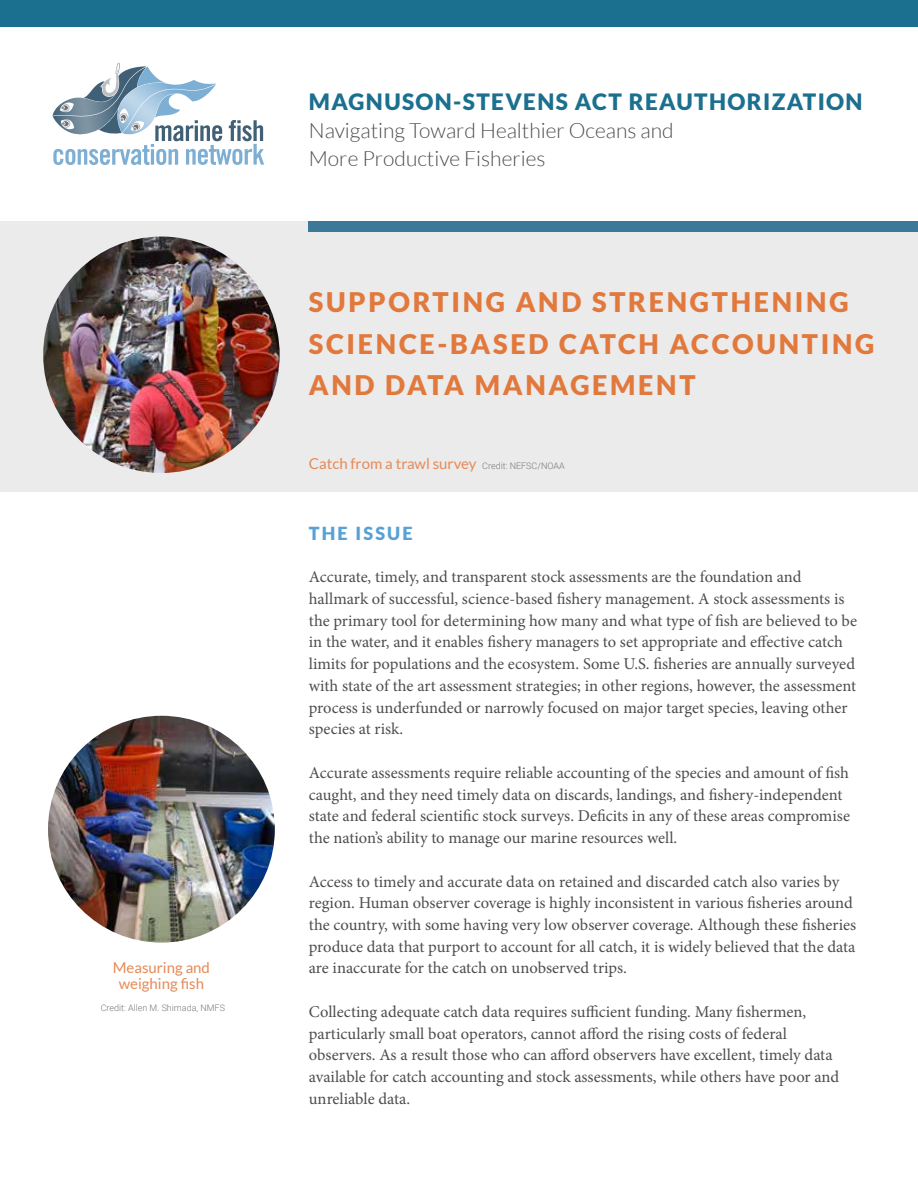
<style>
.page{position:relative;width:918px;height:1188px;background:#fff}
.page>*{position:absolute;margin:0;border:0;box-sizing:border-box;transform-origin:0 0}
.t1{font:900 27px/41.4px "Lato";letter-spacing:.1em;color:#e2793c}
.t2{font:900 22.5px "Lato";letter-spacing:.06em;color:#1b6f8f}
.t3{font:300 21px/28.2px "Lato";color:#4d4d4f}
.t4{font:900 18px "Lato";letter-spacing:.12em;color:#57a1d4}
.t5{font:16.5px/21.8px "Minion Pro";color:#4d4d4f}
.t6{font:15px/16.5px "Lato";color:#e68a55;text-align:center}
.t7{font:300 9px "Roboto";color:#77787b}
.s1{font-family:"Roboto";font-weight:300;font-size:9px;color:#77787b}
</style>
<div class="page">
<div style="left:0;top:221px;width:918px;height:271px;background:#ebebec"></div>
<div style="left:309px;top:221px;width:609px;height:10px;background:#3c7897"></div>
<svg style="left:52px;top:63px;width:212px;height:102px"></svg>
<div style="left:0;top:0;width:918px;height:27px;background:#1b6f8f"></div>
<img style="left:48px;top:716px;width:227px;height:227px;border-radius:113px">
<img style="left:43px;top:237px;width:237px;height:236px;border-radius:118px">
<p class="t6" style="left:113px;top:959px;width:99px">Measuring and weighing fish</p>
<p class="t7" style="left:101px;top:1002px;width:126px">Credit: Allen M. Shimada, NMFS</p>
<h2 class="t2" style="left:309px;top:89px;width:555px">MAGNUSON-STEVENS ACT REAUTHORIZATION</h2>
<p class="t3" style="left:309px;top:117px;width:366px">Navigating Toward Healthier Oceans and<br>More Productive Fisheries</p>
<h1 class="t1" style="left:309px;top:281px;width:567px">SUPPORTING AND STRENGTHENING<br>SCIENCE-BASED CATCH ACCOUNTING<br>AND DATA MANAGEMENT</h1>
<p class="t6" style="left:309px;top:455px;width:257px">Catch from a trawl survey <span class="s1">Credit: NEFSC/NOAA</span></p>
<p class="t4" style="left:309px;top:523px;width:105px">THE ISSUE</p>
<p class="t5" style="left:309px;top:566px;width:550px">Accurate, timely, and transparent stock assessments are the foundation and hallmark of successful, science-based fishery management. A stock assessments is the primary tool for determining how many and what type of fish are believed to be in the water, and it enables fishery managers to set appropriate and effective catch limits for populations and the ecosystem. Some U.S. fisheries are annually surveyed with state of the art assessment strategies; in other regions, however, the assessment process is underfunded or narrowly focused on major target species, leaving other species at risk.</p>
<p class="t5" style="left:309px;top:762px;width:543px">Accurate assessments require reliable accounting of the species and amount of fish caught, and they need timely data on discards, landings, and fishery-independent state and federal scientific stock surveys. Deficits in any of these areas compromise the nation’s ability to manage our marine resources well.</p>
<p class="t5" style="left:309px;top:870px;width:549px">Access to timely and accurate data on retained and discarded catch also varies by region. Human observer coverage is highly inconsistent in various fisheries around the country, with some having very low observer coverage. Although these fisheries produce data that purport to account for all catch, it is widely believed that the data are inaccurate for the catch on unobserved trips.</p>
<p class="t5" style="left:309px;top:1001px;width:532px">Collecting adequate catch data requires sufficient funding. Many fishermen, particularly small boat operators, cannot afford the rising costs of federal observers. As a result those who can afford observers have excellent, timely data available for catch accounting and stock assessments, while others have poor and unreliable data.</p>
</div>
